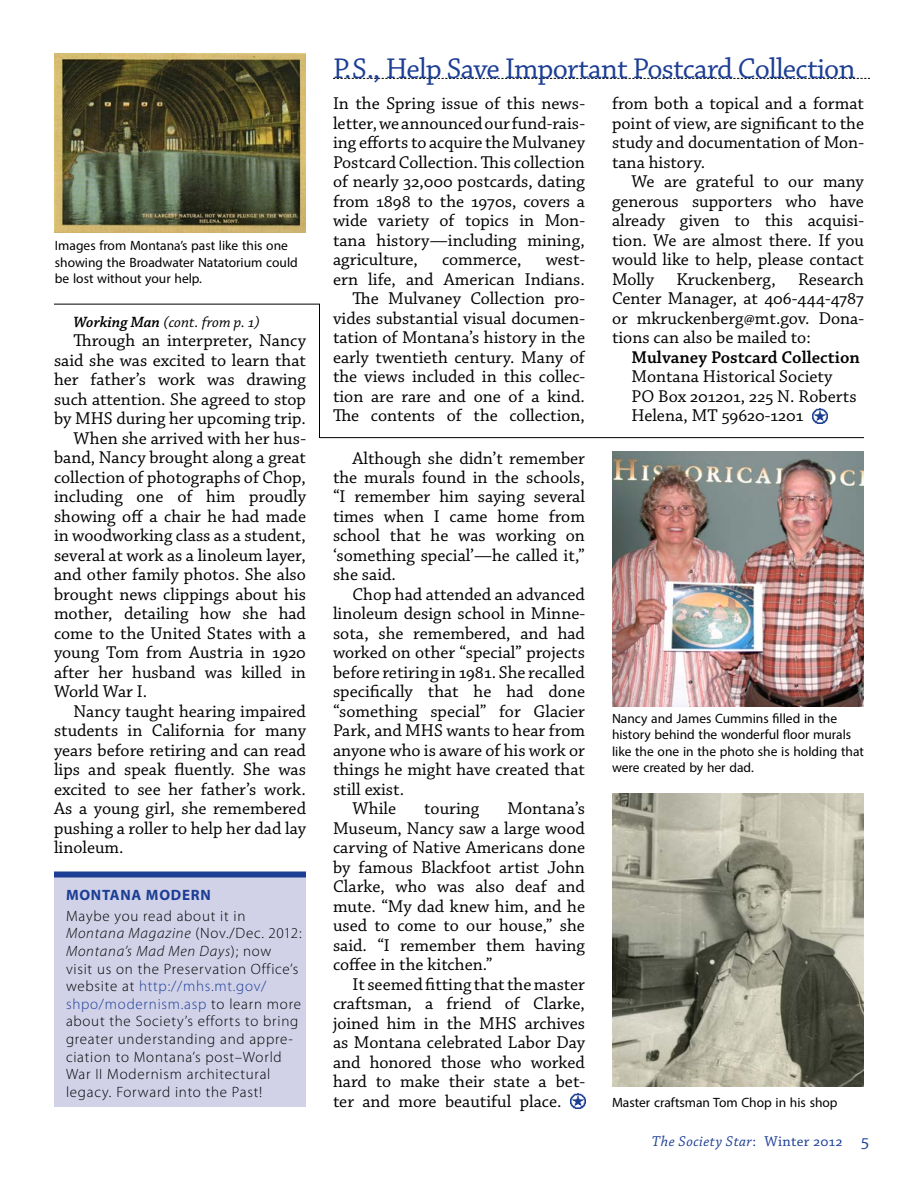
<style>
.page{position:relative;width:918px;height:1188px;background:#fff}
.page>*{position:absolute;margin:0;border:0;box-sizing:border-box;transform-origin:0 0}
.t1{font:30px "Chaparral Pro";letter-spacing:-.025em;color:#1c3e94}
.t2{font:18px/19.5px "Chaparral Pro";color:#000;text-align:justify}
.t3{font:600 18px "Chaparral Pro";color:#000}
.t4{font:italic 15.75px "Chaparral Pro";color:#000}
.t5{font:300 15px/17.7px "Myriad Pro";letter-spacing:.05em;color:#000}
.t6{font:italic 15px "Chaparral Pro";letter-spacing:.03em;color:#1c3e94}
.t7{font:700 15px "Myriad Pro";letter-spacing:.05em;color:#1c3e94}
.t8{font:13.5px/16.5px "Myriad Pro";color:#000}
.s1{font-weight:600}
.s2{font-style:italic}
.s3{color:#1c3e94}
.s4{font-style:normal}
.s5{font-style:normal;font-size:18px}
</style>
<div class="page">
<img style="left:813px;top:409px;width:14px;height:14px">
<img style="left:570px;top:1094px;width:15px;height:15px">
<svg style="left:333px;top:78px;width:537px;height:1px"></svg>
<img style="left:612px;top:794px;width:252px;height:292px">
<img style="left:612px;top:452px;width:252px;height:254px">
<div style="left:54px;top:873px;width:252px;height:234px;background:#d1d2e8"></div>
<div style="left:54px;top:872px;width:252px;height:6px;background:#1c3e94"></div>
<img style="left:54px;top:54px;width:252px;height:179px">
<hr style="left:320px;top:437px;width:544px;height:1px;background:#000">
<hr style="left:319px;top:304px;width:1px;height:134px;background:#000">
<hr style="left:54px;top:304px;width:266px;height:1px;background:#000">
<p class="t8" style="left:55px;top:237px;width:244px">Images from Montana’s past like this one showing the Broadwater Natatorium could be lost without your help.</p>
<p class="t4" style="left:74px;top:313px;width:188px"><span class="s1">Working Man</span> (cont. from p. 1)</p>
<p class="t2" style="left:74px;top:332px;width:234px">Through an interpreter, Nancy</p>
<p class="t2" style="left:54px;top:351px;width:253px">said she was excited to learn that</p>
<p class="t2" style="left:54px;top:371px;width:253px">her father’s work was drawing</p>
<p class="t2" style="left:54px;top:390px;width:253px">such attention. She agreed to stop</p>
<p class="t2" style="left:54px;top:410px;width:254px">by MHS during her upcoming trip.</p>
<p class="t2" style="left:74px;top:429px;width:234px">When she arrived with her hus-</p>
<p class="t2" style="left:54px;top:449px;width:253px">band, Nancy brought along a great</p>
<p class="t2" style="left:54px;top:468px;width:253px">collection of photographs of Chop,</p>
<p class="t2" style="left:54px;top:488px;width:254px">including one of him proudly</p>
<p class="t2" style="left:54px;top:507px;width:254px">showing off a chair he had made</p>
<p class="t2" style="left:54px;top:527px;width:253px">in woodworking class as a student,</p>
<p class="t2" style="left:54px;top:546px;width:253px">several at work as a linoleum layer,</p>
<p class="t2" style="left:54px;top:566px;width:253px">and other family photos. She also</p>
<p class="t2" style="left:54px;top:585px;width:253px">brought news clippings about his</p>
<p class="t2" style="left:54px;top:605px;width:254px">mother, detailing how she had</p>
<p class="t2" style="left:54px;top:624px;width:253px">come to the United States with a</p>
<p class="t2" style="left:54px;top:644px;width:253px">young Tom from Austria in 1920</p>
<p class="t2" style="left:54px;top:663px;width:253px">after her husband was killed in</p>
<p class="t2" style="left:54px;top:683px;width:95px">World War I.</p>
<p class="t2" style="left:74px;top:702px;width:234px">Nancy taught hearing impaired</p>
<p class="t2" style="left:54px;top:722px;width:253px">students in California for many</p>
<p class="t2" style="left:54px;top:741px;width:253px">years before retiring and can read</p>
<p class="t2" style="left:54px;top:761px;width:253px">lips and speak fluently. She was</p>
<p class="t2" style="left:54px;top:780px;width:253px">excited to see her father’s work.</p>
<p class="t2" style="left:54px;top:800px;width:254px">As a young girl, she remembered</p>
<p class="t2" style="left:54px;top:819px;width:254px">pushing a roller to help her dad lay</p>
<p class="t2" style="left:54px;top:839px;width:71px">linoleum.</p>
<p class="t7" style="left:66px;top:885px;width:146px">MONTANA MODERN</p>
<p class="t5" style="left:66px;top:907px;width:237px">Maybe you read about it in<br><span class="s2">Montana Magazine</span> (Nov./Dec. 2012:<br><span class="s2">Montana’s Mad Men Days</span>); now<br>visit us on the Preservation Office’s website at <span class="s3">http://mhs.mt.gov/ shpo/modernism.asp</span> to learn more about the Society’s efforts to bring greater understanding and appre&shy;ciation to Montana’s post–World<br>War II Modernism architectural legacy. Forward into the Past!</p>
<h1 class="t1" style="left:333px;top:52px;width:524px">P.S., Help Save Important Postcard Collection</h1>
<p class="t2" style="left:333px;top:95px;width:254px">In the Spring issue of this news&shy;letter, we announced our fund-rais&shy;ing efforts to acquire the Mulvaney Postcard Collection. This collection of nearly 32,000 postcards, dating from 1898 to the 1970s, covers a wide variety of topics in Mon&shy;tana history—including mining, agriculture,</p>
<p class="t2" style="left:333px;top:251px;width:254px;text-align:right">west-<br>ern life, and American Indians.<br>The Mulvaney Collection pro&shy;vides substantial visual documen&shy;tation of Montana’s history in the early twentieth century. Many of the views included in this collec&shy;tion are rare and one of a kind.<br>The contents of the collection,</p>
<p class="t2" style="left:442px;top:251px;width:81px">commerce,</p>
<p class="t2" style="left:333px;top:449px;width:253px;text-indent:19px">Although she didn’t remember the murals found in the schools, “I remember him saying several times when I came home from school that he was working on ‘something special’—he called it,” she said.</p>
<p class="t2" style="left:352px;top:585px;width:234px">Chop had attended an advanced</p>
<p class="t2" style="left:333px;top:605px;width:252px">linoleum design school in Minne-</p>
<p class="t2" style="left:333px;top:624px;width:254px">sota, she remembered, and had</p>
<p class="t2" style="left:333px;top:644px;width:253px">worked on other “special” projects</p>
<p class="t2" style="left:333px;top:663px;width:254px">before retiring in 1981. She recalled</p>
<p class="t2" style="left:333px;top:683px;width:254px">specifically that he had done</p>
<p class="t2" style="left:333px;top:702px;width:253px">“something special” for Glacier</p>
<p class="t2" style="left:333px;top:722px;width:254px">Park, and MHS wants to hear from</p>
<p class="t2" style="left:333px;top:741px;width:253px">anyone who is aware of his work or</p>
<p class="t2" style="left:333px;top:761px;width:254px">things he might have created that</p>
<p class="t2" style="left:333px;top:780px;width:73px">still exist.</p>
<p class="t2" style="left:352px;top:800px;width:45px">While</p>
<p class="t2" style="left:424px;top:800px;width:57px">touring</p>
<p class="t2" style="left:333px;top:800px;width:254px;text-indent:175px">Montana’s Museum, Nancy saw a large wood carving of Native Americans done by famous Blackfoot artist John Clarke, who was also deaf and mute. “My dad knew him, and he used to come to our house,” she said. “I remember them having coffee in the kitchen.”</p>
<p class="t2" style="left:333px;top:975px;width:254px;text-indent:19px">It seemed fitting that the master craftsman, a friend of Clarke, joined him in the MHS archives as Montana celebrated Labor Day and honored those who worked hard to make their state a bet&shy;ter and more beautiful place.</p>
<p class="t2" style="left:612px;top:95px;width:254px">from both a topical and a format point of view, are significant to the study and documentation of Mon&shy;tana history.</p>
<p class="t2" style="left:612px;top:173px;width:254px;text-indent:19px">We are grateful to our many generous supporters who have already given to this acquisi&shy;tion. We are almost there. If you would like to help, please contact Molly Kruckenberg, Research Center Manager, at 406-444-4787 or mkruckenberg@mt.gov. Dona&shy;tions can also be mailed to:</p>
<p class="t3" style="left:632px;top:347px;width:230px">Mulvaney Postcard Collection</p>
<p class="t2" style="left:632px;top:368px;width:227px;text-align:left">Montana Historical Society<br>PO Box 201201, 225 N. Roberts<br>Helena, MT 59620-1201</p>
<p class="t8" style="left:612px;top:710px;width:254px">Nancy and James Cummins filled in the history behind the wonderful floor murals like the one in the photo she is holding that were created by her dad.</p>
<p class="t8" style="left:612px;top:1094px;width:227px">Master craftsman Tom Chop in his shop</p>
<p class="t6" style="left:652px;top:1133px;width:219px">The Society Star<span class="s4">: Winter 2012</span> <span class="s5">5</span></p>
</div>
